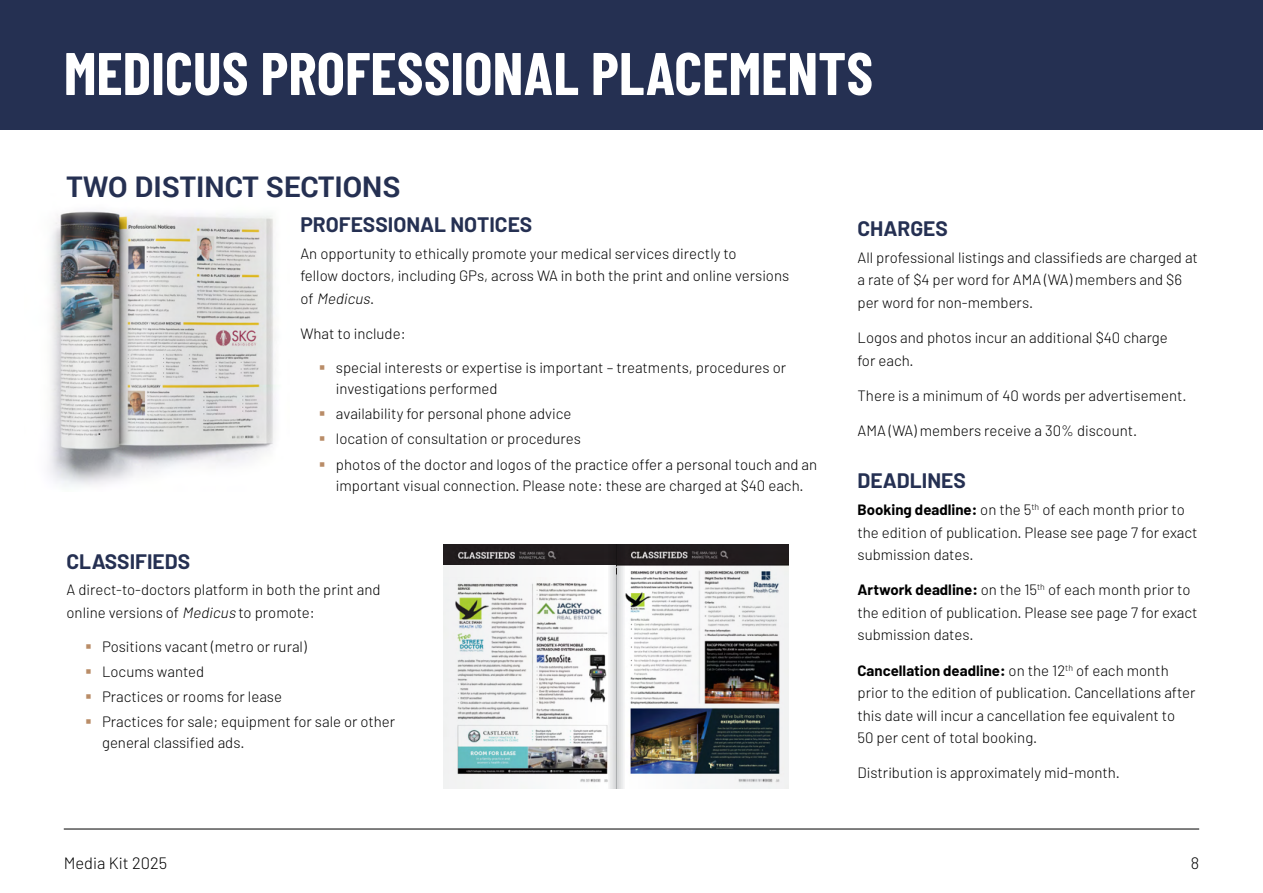
<style>
.page{position:relative;width:1263px;height:893px;background:#fff}
.page>*{position:absolute;margin:0;border:0;box-sizing:border-box;transform-origin:0 0}
.t1{font:700 60px "Barlow Condensed";color:#fff}
.t2{font:700 28.5px "Roboto";color:#253052}
.t3{font:700 21px "Barlow";color:#253052}
.t4{font:300 16.5px "Barlow";color:#000}
.t5{font:300 15px/22.5px "Barlow";color:#000}
.s1{font-style:italic}
.s2{font-weight:700}
</style>
<div class="page">
<hr style="left:64px;top:829px;width:1135px;height:1px;background:#000">
<div style="left:0;top:0;width:1263px;height:130px;background:#253052"></div>
<img style="left:48px;top:211px;width:228px;height:275px">
<svg style="left:443px;top:544px;width:173px;height:244px"></svg>
<img style="left:616px;top:544px;width:173px;height:244px">
<h1 class="t1" style="left:64px;top:36px;width:811px">MEDICUS PROFESSIONAL PLACEMENTS</h1>
<h2 class="t2" style="left:67px;top:167px;width:335px">TWO DISTINCT SECTIONS</h2>
<h3 class="t3" style="left:300px;top:212px;width:233px">PROFESSIONAL NOTICES</h3>
<p class="t5" style="left:300px;top:242px;width:490px">An opportunity to ethically promote your medical services directly to<br>fellow doctors, including GPs, across WA in both the print and online versions o f <span class="s1">Medicus</span>.</p>
<p class="t5" style="left:300px;top:322px;width:107px">What to include:</p>
<p class="t5" style="left:336px;top:357px;width:452px;line-height:21px">special interests or expertise is important – treatments, procedures or investigations performed</p>
<p class="t5" style="left:336px;top:401px;width:483px;line-height:25.2px">availability for personal phone advice<br>location of consultation or procedures<br>photos of the doctor and logos of the practice offer a personal touch and an</p>
<p class="t5" style="left:336px;top:474px;width:469px">important visual connection. Please note: these are charged at $40 each.</p>
<h3 class="t3" style="left:67px;top:548px;width:125px">CLASSIFIEDS</h3>
<p class="t5" style="left:67px;top:578px;width:316px">A direct-to-doctors platform in both the print and online versions of <span class="s1">Medicus</span> to promote:</p>
<p class="t5" style="left:102px;top:633px;width:295px;line-height:25.2px">Positions vacant (metro or rural)<br>Locums wanted<br>Practices or rooms for lease<br>Practices for sale; equipment for sale or other</p>
<p class="t5" style="left:102px;top:731px;width:144px">general classified ads.</p>
<h3 class="t3" style="left:857px;top:215px;width:92px">CHARGES</h3>
<p class="t5" style="left:857px;top:246px;width:342px">All professional listings and classifieds are charged at a rate of $4 per word for AMA (WA) members and $6 per word for non-members.</p>
<p class="t5" style="left:857px;top:326px;width:312px">Logos and photos incur an additional $40 charge for each.</p>
<p class="t5" style="left:857px;top:384px;width:331px">There is a minimum of 40 words per advertisement.</p>
<p class="t5" style="left:857px;top:419px;width:281px">AMA (WA) members receive a 30% discount.</p>
<h3 class="t3" style="left:857px;top:468px;width:110px">DEADLINES</h3>
<p class="t5" style="left:857px;top:498px;width:342px"><span class="s2">Booking deadline:</span> on the 5<sup>th</sup> of each month prior to the edition of publication. Please see page 7 for exact submission dates.</p>
<p class="t5" style="left:857px;top:578px;width:342px"><span class="s2">Artwork deadline:</span> on the 15<sup>th</sup> of each month prior to the edition of publication. Please see page 7 for exact submission dates.</p>
<p class="t5" style="left:857px;top:659px;width:340px"><span class="s2">Cancellation deadline:</span> on the 12<sup>th</sup> of each month prior to the edition of publication. Cancellations after this date will incur a cancellation fee equivalent to<br>50 per cent of total booking.</p>
<p class="t5" style="left:857px;top:761px;width:264px">Distribution is approximately mid-month.</p>
<p class="t4" style="left:64px;top:853px;width:105px">Media Kit 2025</p>
<p class="t4" style="left:1191px;top:853px;width:10px">8</p>
</div>
